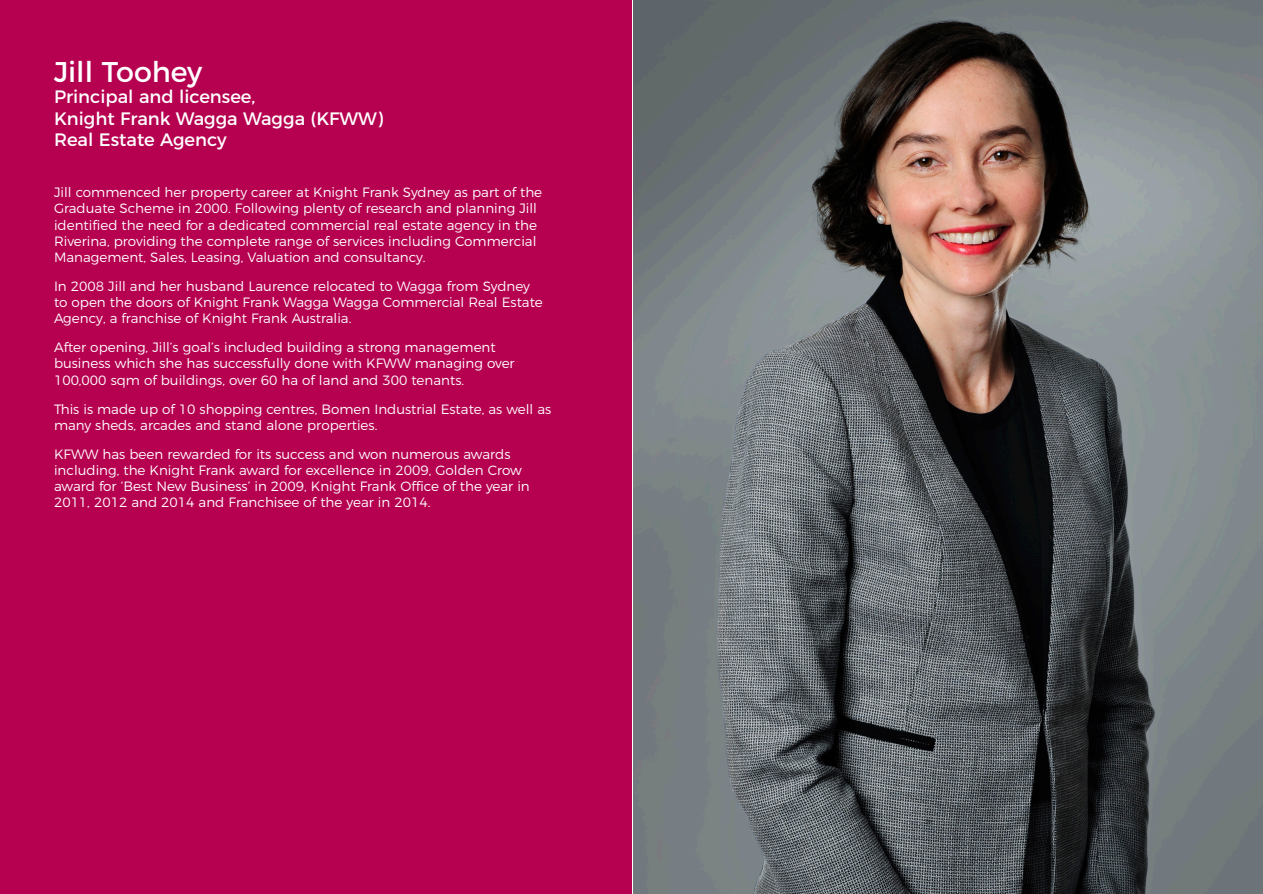
<style>
.page{position:relative;width:1263px;height:894px;background:#fff}
.page>*{position:absolute;margin:0;border:0;box-sizing:border-box;transform-origin:0 0}
.t1{font:28.5px "Montserrat";color:#fff}
.t2{font:18px/21.6px "Montserrat";color:#fff}
.t3{font:300 13.5px/16.2px "Montserrat";color:#fff}
</style>
<div class="page">
<div style="left:0;top:0;width:631px;height:894px;background:#b60050"></div>
<img style="left:634px;top:0;width:629px;height:894px">
<p class="t1" style="left:54px;top:49px;width:150px">Jill Toohey</p>
<p class="t2" style="left:54px;top:85px;width:203px">Principal and licensee,</p>
<p class="t2" style="left:54px;top:106px;width:331px">Knight Frank Wagga Wagga (KFWW)<br>Real Estate Agency</p>
<p class="t3" style="left:54px;top:183px;width:490px">Jill commenced her property career at Knight Frank Sydney as part of the Graduate Scheme in 2000. Following plenty of research and planning Jill identified the need for a dedicated commercial real estate agency in the Riverina, providing the complete range of services including Commercial Management, Sales, Leasing, Valuation and consultancy.</p>
<p class="t3" style="left:54px;top:277px;width:490px">In 2008 Jill and her husband Laurence relocated to Wagga from Sydney to open the doors of Knight Frank Wagga Wagga Commercial Real Estate<br>Agency, a franchise of Knight Frank Australia.</p>
<p class="t3" style="left:54px;top:338px;width:462px">After opening, Jill’s goal’s included building a strong management business which she has successfully done with KFWW managing over<br>100,000 sqm of buildings, over 60 ha of land and 300 tenants.</p>
<p class="t3" style="left:54px;top:400px;width:499px">This is made up of 10 shopping centres, Bomen Industrial Estate, as well as many sheds, arcades and stand alone properties.</p>
<p class="t3" style="left:54px;top:445px;width:477px">KFWW has been rewarded for its success and won numerous awards including, the Knight Frank award for excellence in 2009, Golden Crow award for ‘Best New Business’ in 2009, Knight Frank Office of the year in 2011, 2012 and 2014 and Franchisee of the year in 2014.</p>
</div>
